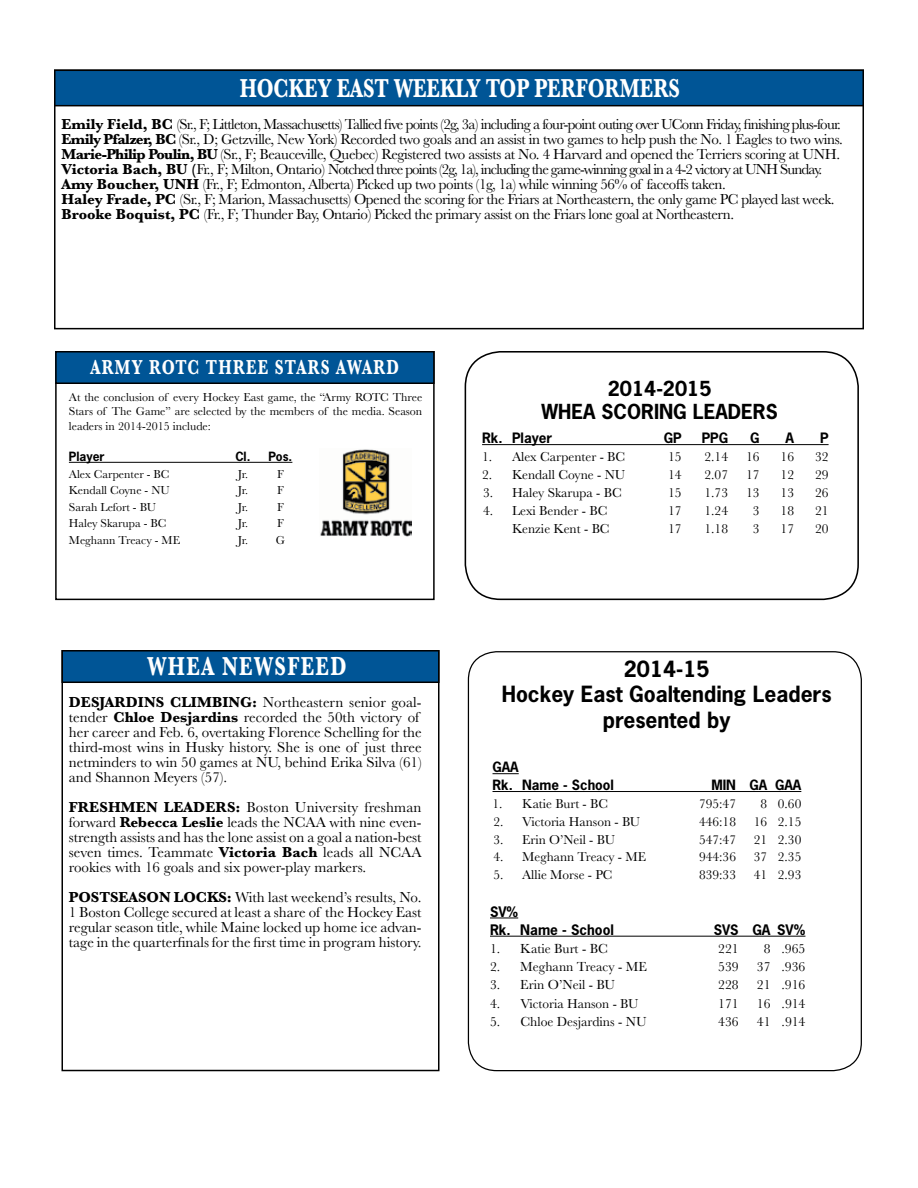
<style>
.page{position:relative;width:918px;height:1188px;background:#fff}
.page>*{position:absolute;margin:0;border:0;box-sizing:border-box;transform-origin:0 0}
.t1{font:700 27px "Baskerville";color:#fff;scale:.75 1}
.t2{font:700 27px "Baskerville";letter-spacing:.07em;color:#fff;scale:.75 1}
.t3{font:700 21px/25.2px "News Gothic Std";color:#000;text-align:center}
.t4{font:700 21px "Baskerville";letter-spacing:.08em;color:#fff;scale:.75 1}
.t5{font:700 19.5px/23.4px "News Gothic Std";color:#000;text-align:center}
.t6{font:15px/15px "Baskerville";letter-spacing:-.025em;color:#000;text-align:justify}
.t7{font:15px/15px "Baskerville";color:#000}
.t8{font:13.65px "Baskerville";color:#000}
.t9{font:700 13.65px/18.1px "News Gothic Std";color:#000}
.t10{font:13.5px "Baskerville";color:#000}
.t11{font:700 13.5px "News Gothic Std";color:#000}
.t12{font:13.35px "Baskerville";color:#000}
.t13{font:700 13.35px/17.9px "News Gothic Std";color:#000}
.t14{font:12px/13.5px "Baskerville";color:#000}
.t15{font:700 12px "News Gothic Std";color:#000}
.s1{font-weight:700}
.s2{font-size:13.65px}
</style>
<div class="page">
<div style="left:55px;top:70px;width:808px;height:36px;background:#005596"></div>
<div style="left:54px;top:70px;width:810px;height:36px;border:2px solid #000"></div>
<div style="left:62px;top:650px;width:378px;height:421px;border:2px solid #000"></div>
<div style="left:62px;top:651px;width:377px;height:31px;background:#005596"></div>
<div style="left:62px;top:650px;width:378px;height:33px;border:2px solid #000"></div>
<div style="left:55px;top:351px;width:380px;height:249px;border:2px solid #000"></div>
<div style="left:56px;top:352px;width:378px;height:31px;background:#005596"></div>
<div style="left:55px;top:351px;width:380px;height:33px;border:2px solid #000"></div>
<img style="left:320px;top:449px;width:91px;height:88px">
<hr style="left:69px;top:462px;width:223px;height:1px;background:#000">
<div style="left:465px;top:351px;width:394px;height:249px;border:2px solid #000;border-radius:35px"></div>
<svg style="left:493px;top:773px;width:26px;height:1px"></svg>
<hr style="left:493px;top:791px;width:308px;height:1px;background:#000">
<svg style="left:490px;top:918px;width:28px;height:1px"></svg>
<hr style="left:490px;top:936px;width:315px;height:1px;background:#000">
<hr style="left:482px;top:444px;width:347px;height:1px;background:#000">
<h1 class="t1" style="left:240px;top:69px;width:589px">HOCKEY EAST WEEKLY TOP PERFORMERS</h1>
<p class="t6" style="left:62px;top:117px;width:783px;text-align:left"><span class="s1">Emily Field, BC</span> (Sr., F; Littleton, Massachusetts) Tallied five points (2g, 3a) including a four-point outing over UConn Friday, finishing plus-four.<br><span class="s1">Emily Pfalzer, BC</span> (Sr., D; Getzville, New York) Recorded two goals and an assist in two games to help push the No. 1 Eagles to two wins.<br><span class="s1">Marie-Philip Poulin, BU</span> (Sr., F; Beauceville, Quebec) Registered two assists at No. 4 Harvard and opened the Terriers scoring at UNH.<br><span class="s1">Victoria Bach, BU (</span>Fr., F; Milton, Ontario) Notched three points (2g, 1a), including the game-winning goal in a 4-2 victory at UNH Sunday.<br><span class="s1">Amy Boucher, UNH</span> (Fr., F; Edmonton, Alberta) Picked up two points (1g, 1a) while winning 56% of faceoffs taken.<br><span class="s1">Haley Frade, PC</span> (Sr., F; Marion, Massachusetts) Opened the scoring for the Friars at Northeastern, the only game PC played last week.<br><span class="s1">Brooke Boquist, PC</span> (Fr., F; Thunder Bay, Ontario) Picked the primary assist on the Friars lone goal at Northeastern.</p>
<h2 class="t4" style="left:91px;top:353px;width:413px">ARMY ROTC THREE STARS AWARD</h2>
<p class="t14" style="left:69px;top:391px;width:355px">At the conclusion of every Hockey East game, the “Army ROTC Three<br>Stars of The Game” are selected by the members of the media. Season</p>
<p class="t14" style="left:69px;top:419px;width:144px">leaders in 2014-2015 include:</p>
<p class="t15" style="left:69px;top:449px;width:37px">Player</p>
<p class="t15" style="left:235px;top:449px;width:59px">Cl. Pos.</p>
<p class="t14" style="left:69px;top:467px;width:102px">Alex Carpenter - BC</p>
<p class="t14" style="left:238px;top:467px;width:12px">Jr.</p>
<p class="t14" style="left:277px;top:467px;width:8px">F</p>
<p class="t14" style="left:69px;top:484px;width:102px">Kendall Coyne - NU</p>
<p class="t14" style="left:238px;top:484px;width:12px">Jr.</p>
<p class="t14" style="left:277px;top:484px;width:8px">F</p>
<p class="t14" style="left:69px;top:500px;width:89px">Sarah Lefort - BU</p>
<p class="t14" style="left:238px;top:500px;width:12px">Jr.</p>
<p class="t14" style="left:277px;top:500px;width:8px">F</p>
<p class="t14" style="left:69px;top:517px;width:99px">Haley Skarupa - BC</p>
<p class="t14" style="left:238px;top:517px;width:12px">Jr.</p>
<p class="t14" style="left:277px;top:517px;width:8px">F</p>
<p class="t14" style="left:69px;top:533px;width:113px">Meghann Treacy - ME</p>
<p class="t14" style="left:238px;top:533px;width:49px">Jr. G</p>
<h1 class="t2" style="left:148px;top:648px;width:267px">WHEA NEWSFEED</h1>
<p class="t7" style="left:69px;top:695px;width:354px"><span class="s1">DESJARDINS CLIMBING:</span> Northeastern senior goal&shy;tender <span class="s1">Chloe Desjardins</span> recorded the 50th victory of her career and Feb. 6, overtaking Florence Schelling for the third-most wins in Husky history. She is one of just three netminders to win 50 games at NU, behind Erika Silva (61) and Shannon Meyers (57).</p>
<p class="t6" style="left:69px;top:800px;width:354px"><span class="s1">FRESHMEN LEADERS:</span> Boston University freshman forward <span class="s1">Rebecca Leslie</span> leads the NCAA with nine even&shy;strength assists and has the lone assist on a goal a nation-best seven times. Teammate <span class="s1">Victoria Bach</span> leads all NCAA rookies with 16 goals and six power-play markers.</p>
<p class="t6" style="left:69px;top:890px;width:354px"><span class="s1">POSTSEASON LOCKS:</span> With last weekend’s results, No.<br>1 Boston College secured at least a share of the Hockey East regular season title, while Maine locked up home ice advan&shy;tage in the quarterfinals for the first time in program history.</p>
<h3 class="t5" style="left:542px;top:376px;width:238px">2014-2015<br>WHEA SCORING LEADERS</h3>
<p class="t11" style="left:482px;top:429px;width:72px">Rk. Player</p>
<p class="t11" style="left:664px;top:429px;width:19px">GP</p>
<p class="t11" style="left:702px;top:429px;width:28px">PPG</p>
<p class="t11" style="left:750px;top:429px;width:11px">G</p>
<p class="t11" style="left:786px;top:429px;width:10px">A</p>
<p class="t11" style="left:820px;top:429px;width:10px">P</p>
<p class="t10" style="left:482px;top:448px;width:145px">1. Alex Carpenter - BC</p>
<p class="t10" style="left:668px;top:448px;width:15px">15</p>
<p class="t10" style="left:704px;top:448px;width:25px">2.14</p>
<p class="t10" style="left:746px;top:448px;width:15px">16</p>
<p class="t10" style="left:781px;top:448px;width:15px">16</p>
<p class="t10" style="left:815px;top:448px;width:15px">32</p>
<p class="t10" style="left:482px;top:466px;width:145px">2. Kendall Coyne - NU</p>
<p class="t10" style="left:668px;top:466px;width:15px">14</p>
<p class="t10" style="left:704px;top:466px;width:25px">2.07</p>
<p class="t10" style="left:746px;top:466px;width:15px">17</p>
<p class="t10" style="left:781px;top:466px;width:15px">12</p>
<p class="t10" style="left:815px;top:466px;width:15px">29</p>
<p class="t10" style="left:483px;top:484px;width:140px">3. Haley Skarupa - BC</p>
<p class="t10" style="left:668px;top:484px;width:15px">15</p>
<p class="t10" style="left:704px;top:484px;width:25px">1.73</p>
<p class="t10" style="left:746px;top:484px;width:15px">13</p>
<p class="t10" style="left:781px;top:484px;width:15px">13</p>
<p class="t10" style="left:815px;top:484px;width:15px">26</p>
<p class="t10" style="left:483px;top:502px;width:126px">4. Lexi Bender - BC</p>
<p class="t10" style="left:668px;top:502px;width:15px">17</p>
<p class="t10" style="left:704px;top:502px;width:25px">1.24</p>
<p class="t10" style="left:753px;top:502px;width:8px">3</p>
<p class="t10" style="left:781px;top:502px;width:15px">18</p>
<p class="t10" style="left:815px;top:502px;width:15px">21</p>
<p class="t10" style="left:512px;top:520px;width:99px">Kenzie Kent - BC</p>
<p class="t10" style="left:668px;top:520px;width:15px">17</p>
<p class="t10" style="left:704px;top:520px;width:25px">1.18</p>
<p class="t10" style="left:753px;top:520px;width:8px">3</p>
<p class="t10" style="left:781px;top:520px;width:15px">17</p>
<p class="t10" style="left:815px;top:520px;width:15px">20</p>
<h2 class="t3" style="left:502px;top:656px;width:331px">2014-15<br>Hockey East Goaltending Leaders presented by</h2>
<p class="t13" style="left:493px;top:758px;width:123px">GAA<br>Rk. Name - School</p>
<p class="t13" style="left:711px;top:776px;width:91px">MIN GA GAA</p>
<p class="t12" style="left:493px;top:795px;width:117px">1. Katie Burt - BC</p>
<p class="t12" style="left:699px;top:795px;width:38px">795:47</p>
<p class="t12" style="left:761px;top:795px;width:42px">8 0.60</p>
<p class="t12" style="left:494px;top:813px;width:148px">2. Victoria Hanson - BU</p>
<p class="t12" style="left:699px;top:813px;width:38px">446:18</p>
<p class="t12" style="left:754px;top:813px;width:49px">16 2.15</p>
<p class="t12" style="left:494px;top:831px;width:123px">3. Erin O’Neil - BU</p>
<p class="t12" style="left:699px;top:831px;width:38px">547:47</p>
<p class="t12" style="left:754px;top:831px;width:49px">21 2.30</p>
<p class="t12" style="left:494px;top:849px;width:154px">4. Meghann Treacy - ME</p>
<p class="t12" style="left:699px;top:849px;width:38px">944:36</p>
<p class="t12" style="left:754px;top:849px;width:49px">37 2.35</p>
<p class="t12" style="left:494px;top:866px;width:120px">5. Allie Morse - PC</p>
<p class="t12" style="left:699px;top:866px;width:38px">839:33</p>
<p class="t12" style="left:754px;top:866px;width:49px">41 2.93</p>
<p class="t9" style="left:490px;top:902px;width:126px">SV%<br>Rk. Name - School</p>
<p class="t9" style="left:714px;top:920px;width:93px">SVS GA SV%</p>
<p class="t8" style="left:490px;top:940px;width:119px">1. Katie Burt - BC</p>
<p class="t8" style="left:718px;top:940px;width:22px">221</p>
<p class="t8" style="left:764px;top:940px;width:43px">8 .965</p>
<p class="t8" style="left:490px;top:958px;width:159px">2. Meghann Treacy - ME</p>
<p class="t8" style="left:718px;top:958px;width:22px">539</p>
<p class="t8" style="left:757px;top:958px;width:50px">37 .936</p>
<p class="t8" style="left:490px;top:976px;width:127px">3. Erin O’Neil - BU</p>
<p class="t8" style="left:718px;top:976px;width:22px">228</p>
<p class="t8" style="left:757px;top:976px;width:50px">21 .916</p>
<p class="t12" style="left:490px;top:995px;width:150px"><span class="s2">4.</span> Victoria Hanson - BU</p>
<p class="t8" style="left:718px;top:994px;width:22px">171</p>
<p class="t8" style="left:757px;top:994px;width:50px">16 .914</p>
<p class="t8" style="left:490px;top:1013px;width:158px">5. Chloe Desjardins - NU</p>
<p class="t8" style="left:718px;top:1013px;width:22px">436</p>
<p class="t8" style="left:757px;top:1013px;width:50px">41 .914</p>
</div>
